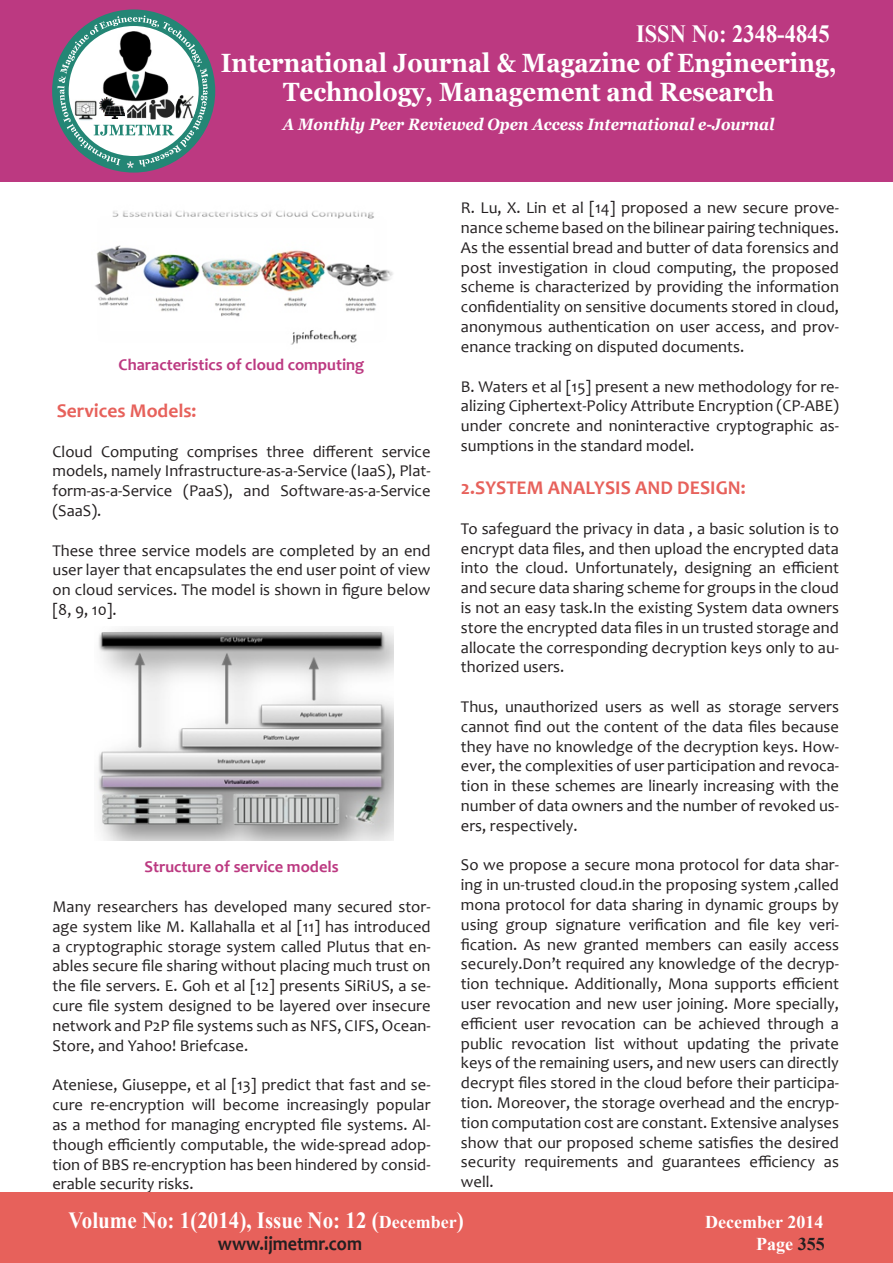
<style>
.page{position:relative;width:893px;height:1263px;background:#fff}
.page>*{position:absolute;margin:0;border:0;box-sizing:border-box;transform-origin:0 0}
.t1{font:700 26.4px "Georgia";color:#fff;scale:.91 1}
.t2{font:700 24.75px "Times New Roman";color:#fff;scale:.91 1}
.t3{font:700 23.1px "Times New Roman";color:#fff;scale:.91 1}
.t4{font:700 19.8px "Candara";color:#231f20;scale:.91 1}
.t5{font:700 19.5px "Candara";color:#e7615b}
.t6{font:700 18px "Times New Roman";color:#fff}
.t7{font:16.5px/19.8px "Candara";color:#231f20;text-align:justify}
.t8{font:700 16.5px "Candara";color:#bc3981}
.t9{font:italic 700 16.5px "Georgia";color:#fff;scale:.91 1}
.s1{font-size:18px}
.s2{color:#231f20}
</style>
<div class="page">
<div style="left:0;top:1193px;width:893px;height:70px;background:#e7615b"></div>
<div style="left:0;top:0;width:893px;height:182px;background:#bc3981"></div>
<div style="left:52px;top:9px;width:163px;height:164px;background:#248675;border-radius:50%"></div>
<svg style="left:58px;top:16px;width:150px;height:152px"></svg>
<img style="left:148px;top:98px;width:27px;height:23px">
<img style="left:175px;top:95px;width:21px;height:25px">
<img style="left:100px;top:30px;width:72px;height:74px">
<img style="left:73px;top:99px;width:26px;height:22px">
<img style="left:100px;top:98px;width:25px;height:21px">
<img style="left:95px;top:210px;width:298px;height:135px">
<img style="left:98px;top:628px;width:296px;height:213px">
<p class="t2" style="left:636px;top:16px;width:214px">ISSN No: 2348-4845</p>
<p class="t1" style="left:221px;top:46px;width:678px">International Journal &amp; Magazine of Engineering,</p>
<p class="t1" style="left:283px;top:75px;width:541px">Technology, Management and Research</p>
<p class="t9" style="left:283px;top:113px;width:542px">A Monthly Peer Reviewed Open Access International e-Journal</p>
<p class="t7" style="left:461px;top:198px;width:380px">R. Lu, X. Lin et al [14] proposed a new secure prove&shy;nance scheme based on the bilinear pairing techniques.<br>As the essential bread and butter of data forensics and post investigation in cloud computing, the proposed scheme is characterized by providing the information confidentiality on sensitive documents stored in cloud, anonymous authentication on user access, and prov&shy;enance tracking on disputed documents.</p>
<p class="t7" style="left:461px;top:376px;width:380px">B. Waters et al [15] present a new methodology for re&shy;alizing Ciphertext-Policy Attribute Encryption (CP-ABE) under concrete and noninteractive cryptographic as&shy;sumptions in the standard model.</p>
<p class="t5" style="left:461px;top:475px;width:286px">2.SYSTEM ANALYSIS AND DESIGN:</p>
<p class="t7" style="left:461px;top:518px;width:380px">To safeguard the privacy in data , a basic solution is to encrypt data files, and then upload the encrypted data into the cloud. Unfortunately, designing an efficient and secure data sharing scheme for groups in the cloud is not an easy task.In the existing System data owners store the encrypted data files in un trusted storage and allocate the corresponding decryption keys only to au&shy;thorized users.</p>
<p class="t7" style="left:461px;top:696px;width:380px">Thus, unauthorized users as well as storage servers cannot find out the content of the data files because they have no knowledge of the decryption keys. How&shy;ever, the complexities of user participation and revoca&shy;tion in these schemes are linearly increasing with the number of data owners and the number of revoked us&shy;ers, respectively.</p>
<p class="t7" style="left:461px;top:855px;width:380px">So we propose a secure mona protocol for data shar&shy;ing in un-trusted cloud.in the proposing system ,called mona protocol for data sharing in dynamic groups by using group signature verification and file key veri&shy;fication. As new granted members can easily access securely.Don’t required any knowledge of the decryp&shy;tion technique. Additionally, Mona supports efficient user revocation and new user joining. More specially, efficient user revocation can be achieved through a public revocation list without updating the private keys of the remaining users, and new users can directly decrypt files stored in the cloud before their participa&shy;tion. Moreover, the storage overhead and the encryp&shy;tion computation cost are constant. Extensive analyses show that our proposed scheme satisfies the desired security requirements and guarantees efficiency as well.</p>
<p class="t8" style="left:119px;top:354px;width:247px">Characteristics of cloud computing</p>
<p class="t5" style="left:57px;top:398px;width:141px">Services Models:</p>
<p class="t7" style="left:52px;top:441px;width:380px">Cloud Computing comprises three different service models, namely Infrastructure-as-a-Service (IaaS), Plat&shy;form-as-a-Service (PaaS), and Software-as-a-Service (SaaS).</p>
<p class="t7" style="left:52px;top:540px;width:379px">These three service models are completed by an end user layer that encapsulates the end user point of view on cloud services. The model is shown in figure below [8, 9, 10].</p>
<p class="t8" style="left:144px;top:857px;width:196px">Structure of service models</p>
<p class="t7" style="left:52px;top:897px;width:380px">Many researchers has developed many secured stor&shy;age system like M. Kallahalla et al [11] has introduced a cryptographic storage system called Plutus that en&shy;ables secure file sharing without placing much trust on the file servers. E. Goh et al [12] presents SiRiUS, a se&shy;cure file system designed to be layered over insecure network and P2P file systems such as NFS, CIFS, Ocean-Store, and Yahoo! Briefcase.</p>
<p class="t7" style="left:52px;top:1075px;width:380px">Ateniese, Giuseppe, et al [13] predict that fast and se&shy;cure re-encryption will become increasingly popular as a method for managing encrypted file systems. Al&shy;though efficiently computable, the wide-spread adop&shy;tion of BBS re-encryption has been hindered by consid&shy;erable security risks.</p>
<p class="t3" style="left:69px;top:1204px;width:436px">Volume No: 1(2014), Issue No: 12 (<span class="s1">December</span>)</p>
<p class="t6" style="left:705px;top:1210px;width:120px">December 2014</p>
<p class="t4" style="left:218px;top:1231px;width:160px">www.ijmetmr.com</p>
<p class="t6" style="left:756px;top:1231px;width:70px">Page <span class="s2">355</span></p>
</div>
